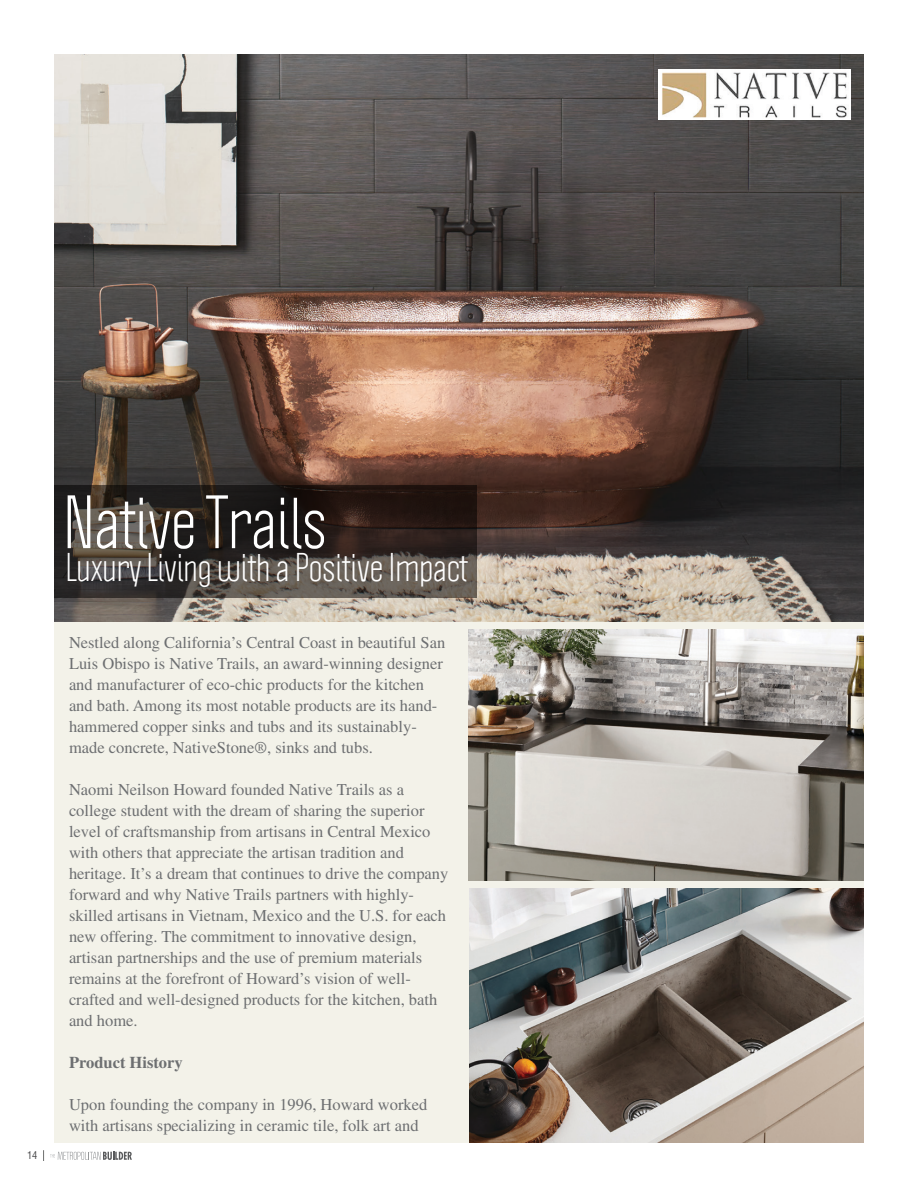
<style>
.page{position:relative;width:918px;height:1188px;background:#fff}
.page>*{position:absolute;margin:0;border:0;box-sizing:border-box;transform-origin:0 0}
.t1{font:66px "Politica";color:#fff}
.t2{font:35.25px "Politica";color:#fff}
.t3{font:16.5px/21px "Times";color:#6d6f71}
.t4{font:700 16.5px "Times";color:#6d6f71}
.t5{font:condensed 10.5px "Helvetica";color:#4d4d4f}
</style>
<div class="page">
<svg style="left:50px;top:1151px;width:82px;height:9px"></svg>
<div style="left:54px;top:54px;width:810px;height:1089px;background:#f3f2e9"></div>
<img style="left:54px;top:54px;width:810px;height:567px">
<svg style="left:54px;top:486px;width:423px;height:112px;background:#3a322e"></svg>
<img style="left:658px;top:69px;width:192px;height:51px">
<img style="left:470px;top:889px;width:394px;height:254px">
<img style="left:468px;top:630px;width:396px;height:251px">
<p class="t5" style="left:27px;top:1149px;width:12px">14</p>
<h1 class="t1" style="left:63px;top:481px;width:265px">Native Trails</h1>
<h2 class="t2" style="left:66px;top:545px;width:403px">Luxury Living with a Positive Impact</h2>
<p class="t3" style="left:69px;top:632px;width:378px">Nestled along California’s Central Coast in beautiful San Luis Obispo is Native Trails, an award-winning designer and manufacturer of eco-chic products for the kitchen and bath. Among its most notable products are its hand&shy;hammered copper sinks and tubs and its sustainably&shy;made concrete, NativeStone®, sinks and tubs.</p>
<p class="t3" style="left:69px;top:779px;width:381px">Naomi Neilson Howard founded Native Trails as a college student with the dream of sharing the superior level of craftsmanship from artisans in Central Mexico with others that appreciate the artisan tradition and heritage. It’s a dream that continues to drive the company forward and why Native Trails partners with highly&shy;skilled artisans in Vietnam, Mexico and the U.S. for each new offering. The commitment to innovative design, artisan partnerships and the use of premium materials remains at the forefront of Howard’s vision of well&shy;crafted and well-designed products for the kitchen, bath and home.</p>
<p class="t4" style="left:69px;top:1053px;width:115px">Product History</p>
<p class="t3" style="left:69px;top:1094px;width:360px">Upon founding the company in 1996, Howard worked with artisans specializing in ceramic tile, folk art and</p>
</div>
